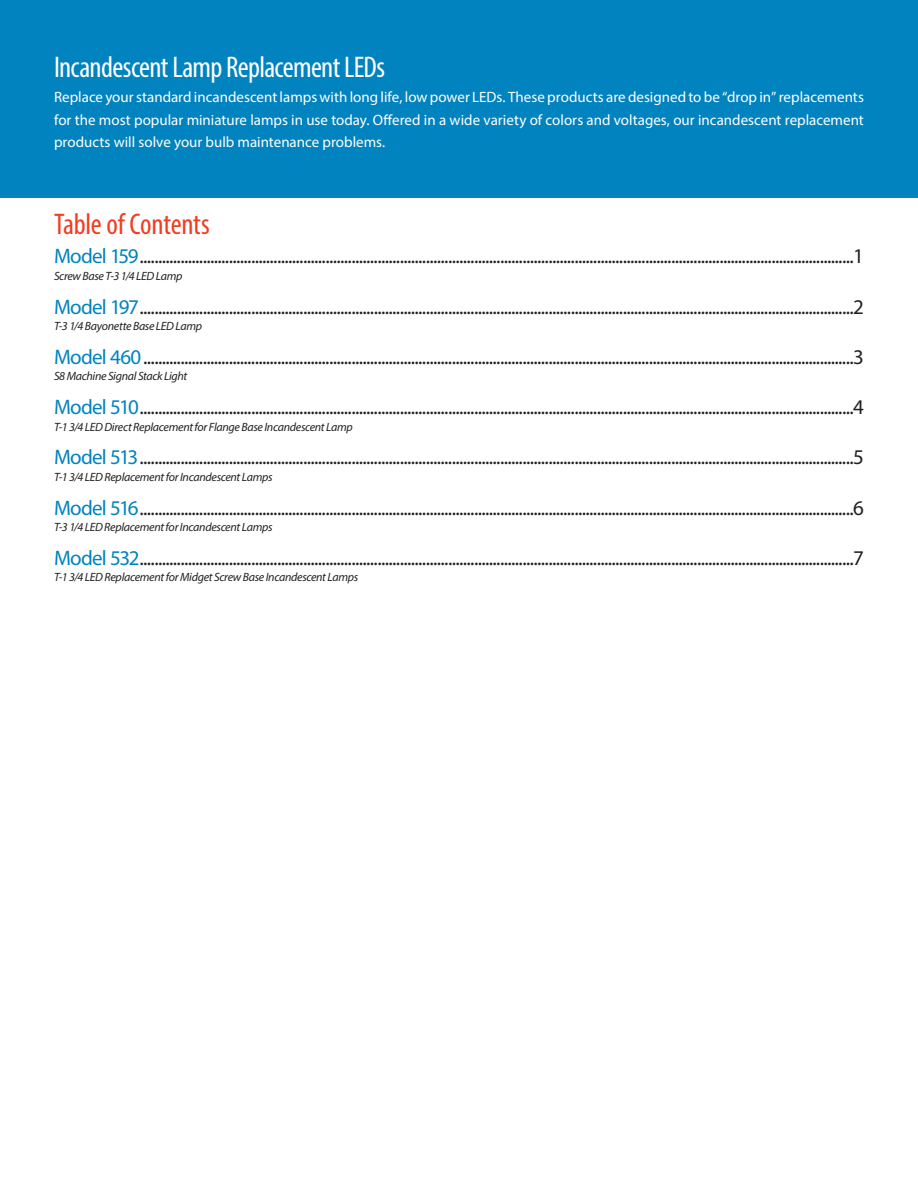
<style>
.page{position:relative;width:918px;height:1188px;background:#fff}
.page>*{position:absolute;margin:0;border:0;box-sizing:border-box;transform-origin:0 0}
.t1{font:condensed 30px "Myriad Pro";letter-spacing:-.025em;color:#fff}
.t2{font:condensed 30px "Myriad Pro";letter-spacing:-.01em;color:#ef3e22}
.t3{font:21px "Myriad Pro";letter-spacing:-.035em;color:#231f20}
.t4{font:15px/22.5px "Myriad Pro";color:#fff;text-align:justify}
.t5{font:italic 12px "Myriad Pro";letter-spacing:-.025em;color:#231f20}
.s1{color:#0083bf}
</style>
<div class="page">
<div style="left:0;top:0;width:918px;height:198px;background:#0083bf"></div>
<h1 class="t1" style="left:54px;top:48px;width:333px">Incandescent Lamp Replacement LEDs</h1>
<p class="t4" style="left:54px;top:86px;width:811px">Replace your standard incandescent lamps with long life, low power LEDs. These products are designed to be “drop in” replacements for the most popular miniature lamps in use today. Offered in a wide variety of colors and voltages, our incandescent replacement products will solve your bulb maintenance problems.</p>
<h1 class="t2" style="left:54px;top:206px;width:157px">Table of Contents</h1>
<p class="t3" style="left:54px;top:243px;width:811px"><span class="s1">Model 159</span>................................................................................................................................................................................................1</p>
<p class="t5" style="left:54px;top:268px;width:130px">Screw Base T-3 1/4 LED Lamp</p>
<p class="t3" style="left:54px;top:294px;width:811px"><span class="s1">Model 197</span>................................................................................................................................................................................................2</p>
<p class="t5" style="left:54px;top:319px;width:150px">T-3 1/4 Bayonette Base LED Lamp</p>
<p class="t3" style="left:54px;top:344px;width:811px"><span class="s1">Model 460</span>...............................................................................................................................................................................................3</p>
<p class="t5" style="left:54px;top:369px;width:135px">S8 Machine Signal Stack Light</p>
<p class="t3" style="left:54px;top:394px;width:812px"><span class="s1">Model 510</span>................................................................................................................................................................................................4</p>
<p class="t5" style="left:54px;top:419px;width:300px">T-1 3/4 LED Direct Replacement for Flange Base Incandescent Lamp</p>
<p class="t3" style="left:54px;top:444px;width:811px"><span class="s1">Model 513</span>................................................................................................................................................................................................5</p>
<p class="t5" style="left:54px;top:469px;width:220px">T-1 3/4 LED Replacement for Incandescent Lamps</p>
<p class="t3" style="left:54px;top:495px;width:811px"><span class="s1">Model 516</span>................................................................................................................................................................................................6</p>
<p class="t5" style="left:54px;top:520px;width:220px">T-3 1/4 LED Replacement for Incandescent Lamps</p>
<p class="t3" style="left:54px;top:545px;width:811px"><span class="s1">Model 532</span>................................................................................................................................................................................................7</p>
<p class="t5" style="left:54px;top:570px;width:306px">T-1 3/4 LED Replacement for Midget Screw Base Incandescent Lamps</p>
</div>
